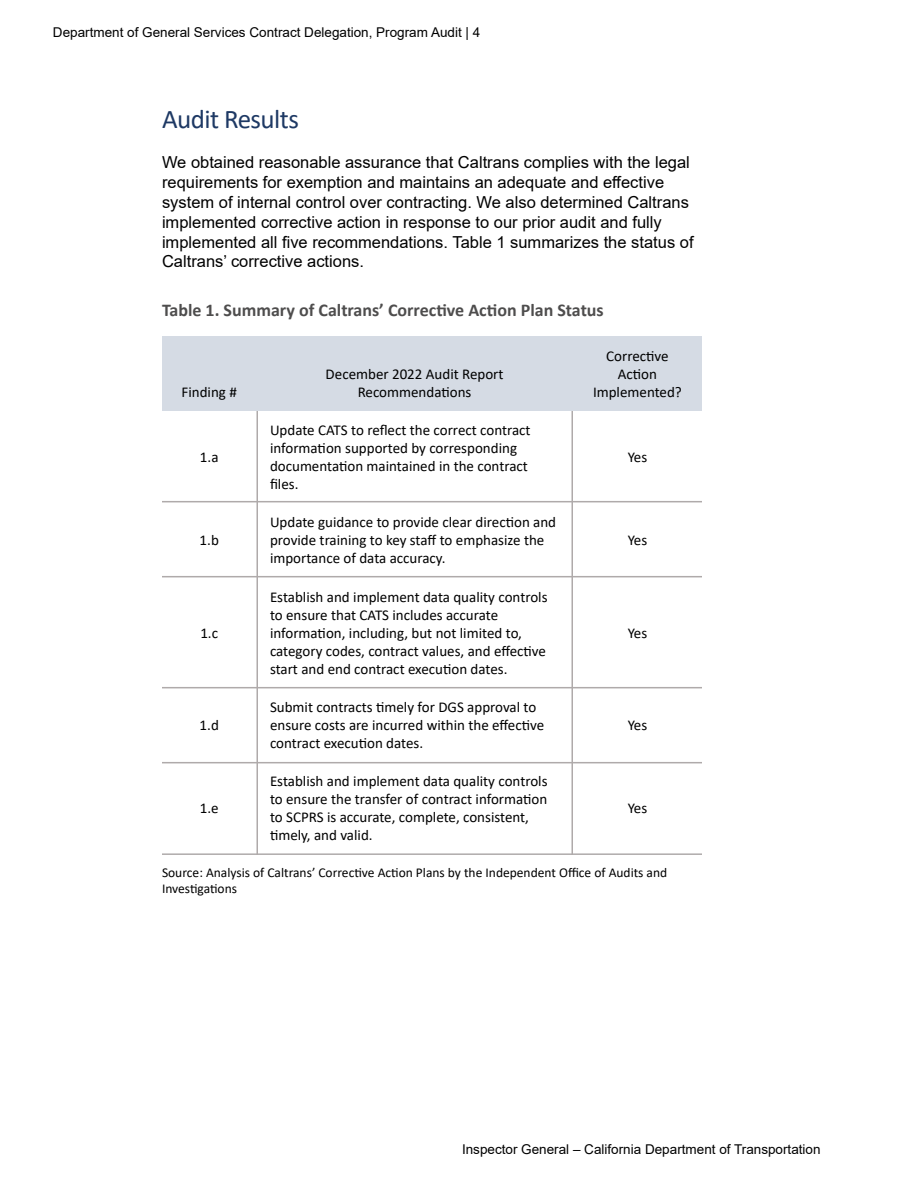
<style>
.page{position:relative;width:918px;height:1188px;background:#fff}
.page>*{position:absolute;margin:0;border:0;box-sizing:border-box;transform-origin:0 0}
.Header_BLUE_18{font:27px "Calibri";letter-spacing:-.02em;color:#1e3964}
.Header_Gray_12_pt_B{font:700 18px "Calibri";color:#4e4d4d}
.t1{font:16.5px/19.8px "Arial";color:#000}
.Table_Cell_TEXT_LA{font:15px/18px "Calibri";color:#000}
.Table_Cell_Alpha_HEADER{font:15px/18px "Calibri";color:#000;text-align:center}
.t2{font:13.5px "Arial";color:#000}
.Reference_SOURCE{font:13.5px/16.2px "Calibri";color:#000}
</style>
<div class="page">
<div style="left:162px;top:337px;width:540px;height:74px;background:#d5dbe4"></div>
<hr style="left:162px;top:501px;width:540px;height:1px;background:#afaaaa">
<hr style="left:256px;top:411px;width:2px;height:444px;background:#afaaaa">
<hr style="left:162px;top:576px;width:540px;height:1px;background:#afaaaa">
<hr style="left:162px;top:687px;width:540px;height:1px;background:#afaaaa">
<hr style="left:162px;top:762px;width:540px;height:1px;background:#afaaaa">
<hr style="left:162px;top:853px;width:540px;height:2px;background:#afaaaa">
<hr style="left:572px;top:411px;width:1px;height:444px;background:#afaaaa">
<p class="t2" style="left:53px;top:23px;width:429px">Department of General Services Contract Delegation, Program Audit | 4</p>
<p class="Header_BLUE_18" style="left:162px;top:101px;width:138px">Audit Results</p>
<p class="t1" style="left:162px;top:153px;width:533px">We obtained reasonable assurance that Caltrans complies with the legal requirements for exemption and maintains an adequate and effective system of internal control over contracting. We also determined Caltrans implemented corrective action in response to our prior audit and fully implemented all five recommendations. Table 1 summarizes the status of Caltrans’ corrective actions.</p>
<p class="Header_Gray_12_pt_B" style="left:162px;top:297px;width:443px">Table 1. Summary of Caltrans’ Corrective Action Plan Status</p>
<p class="Table_Cell_Alpha_HEADER" style="left:182px;top:383px;width:57px">Finding #</p>
<p class="Table_Cell_Alpha_HEADER" style="left:326px;top:365px;width:179px">December 2022 Audit Report<br>Recommendations</p>
<p class="Table_Cell_Alpha_HEADER" style="left:593px;top:347px;width:90px">Corrective<br>Action<br>Implemented?</p>
<p class="Table_Cell_TEXT_LA" style="left:200px;top:448px;width:20px">1.a</p>
<p class="Table_Cell_TEXT_LA" style="left:270px;top:421px;width:262px">Update CATS to reflect the correct contract information supported by corresponding documentation maintained in the contract files.</p>
<p class="Table_Cell_TEXT_LA" style="left:628px;top:448px;width:21px">Yes</p>
<p class="Table_Cell_TEXT_LA" style="left:200px;top:531px;width:21px">1.b</p>
<p class="Table_Cell_TEXT_LA" style="left:270px;top:513px;width:288px">Update guidance to provide clear direction and provide training to key staff to emphasize the importance of data accuracy.</p>
<p class="Table_Cell_TEXT_LA" style="left:628px;top:531px;width:21px">Yes</p>
<p class="Table_Cell_TEXT_LA" style="left:200px;top:623px;width:19px">1.c</p>
<p class="Table_Cell_TEXT_LA" style="left:270px;top:587px;width:279px">Establish and implement data quality controls to ensure that CATS includes accurate information, including, but not limited to, category codes, contract values, and effective start and end contract execution dates.</p>
<p class="Table_Cell_TEXT_LA" style="left:628px;top:623px;width:21px">Yes</p>
<p class="Table_Cell_TEXT_LA" style="left:200px;top:716px;width:21px">1.d</p>
<p class="Table_Cell_TEXT_LA" style="left:270px;top:698px;width:276px">Submit contracts timely for DGS approval to ensure costs are incurred within the effective contract execution dates.</p>
<p class="Table_Cell_TEXT_LA" style="left:628px;top:716px;width:21px">Yes</p>
<p class="Table_Cell_TEXT_LA" style="left:200px;top:799px;width:20px">1.e</p>
<p class="Table_Cell_TEXT_LA" style="left:270px;top:772px;width:279px">Establish and implement data quality controls to ensure the transfer of contract information to SCPRS is accurate, complete, consistent, timely, and valid.</p>
<p class="Table_Cell_TEXT_LA" style="left:628px;top:799px;width:21px">Yes</p>
<p class="Reference_SOURCE" style="left:162px;top:864px;width:507px">Source: Analysis of Caltrans’ Corrective Action Plans by the Independent Office of Audits and<br>Investigations</p>
<p class="t2" style="left:462px;top:1140px;width:360px">Inspector General – California Department of Transportation</p>
</div>
